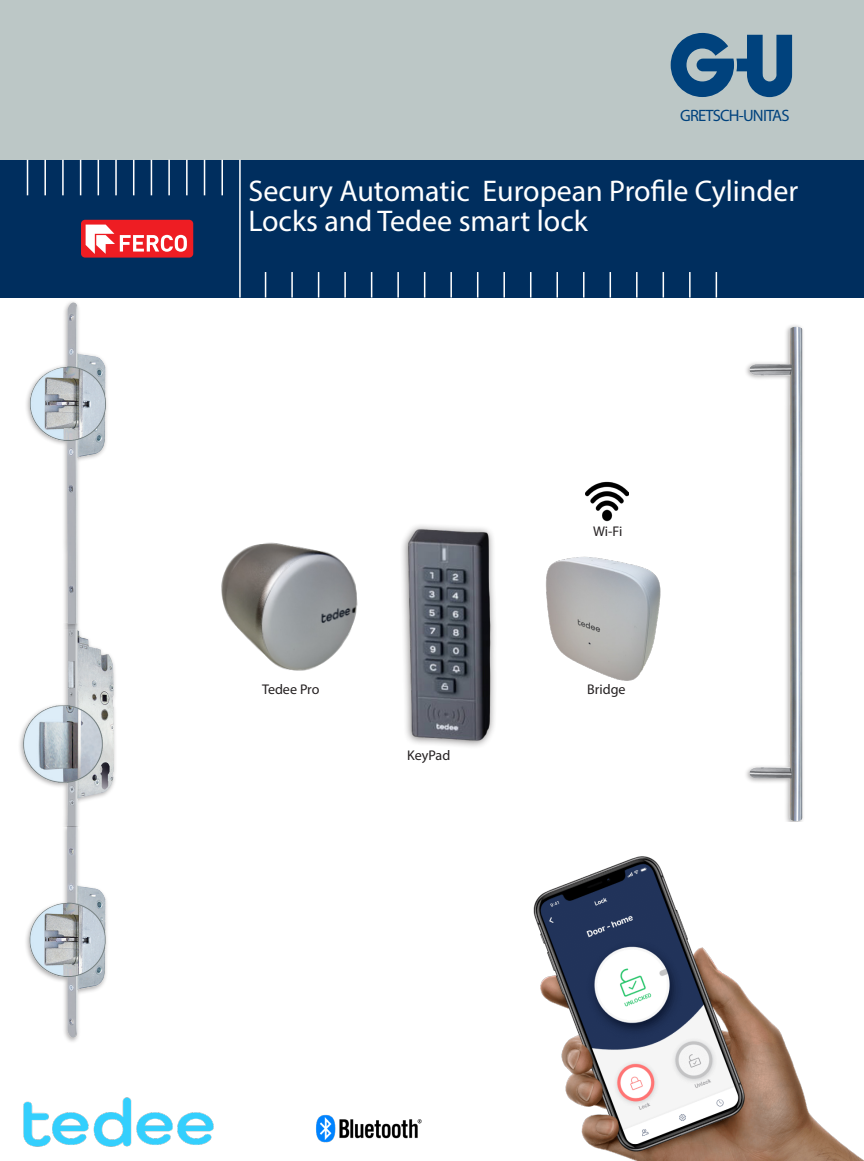
<style>
.page{position:relative;width:864px;height:1161px;background:#fff}
.page>*{position:absolute;margin:0;border:0;box-sizing:border-box;transform-origin:0 0}
.t1{font:30px/30px "Myriad Pro";color:#fff}
.t2{font:16.5px "Myriad Pro";letter-spacing:-.05em;color:#00427d}
.t3{font:14.1px "Myriad Pro";color:#231f20}
</style>
<div class="page">
<div style="left:0;top:0;width:864px;height:167px;background:#bcc7c6"></div>
<div style="left:0;top:160px;width:864px;height:138px;background:#002e5e"></div>
<hr style="left:27px;top:160px;width:1px;height:35px;background:#fff">
<hr style="left:44px;top:160px;width:2px;height:35px;background:#fff">
<hr style="left:62px;top:160px;width:2px;height:35px;background:#fff">
<hr style="left:80px;top:160px;width:1px;height:35px;background:#fff">
<hr style="left:98px;top:160px;width:1px;height:35px;background:#fff">
<hr style="left:115px;top:160px;width:2px;height:35px;background:#fff">
<hr style="left:133px;top:160px;width:1px;height:35px;background:#fff">
<hr style="left:151px;top:160px;width:1px;height:35px;background:#fff">
<hr style="left:168px;top:160px;width:2px;height:35px;background:#fff">
<hr style="left:186px;top:160px;width:2px;height:35px;background:#fff">
<svg style="left:265px;top:272px;width:1px;height:26px"></svg>
<hr style="left:291px;top:272px;width:2px;height:26px;background:#fff">
<svg style="left:318px;top:272px;width:1px;height:26px"></svg>
<hr style="left:344px;top:272px;width:2px;height:26px;background:#fff">
<svg style="left:371px;top:272px;width:1px;height:26px"></svg>
<hr style="left:397px;top:272px;width:2px;height:26px;background:#fff">
<svg style="left:424px;top:272px;width:1px;height:26px"></svg>
<hr style="left:450px;top:272px;width:2px;height:26px;background:#fff">
<svg style="left:477px;top:272px;width:1px;height:26px"></svg>
<hr style="left:503px;top:272px;width:2px;height:26px;background:#fff">
<svg style="left:530px;top:272px;width:1px;height:26px"></svg>
<svg style="left:557px;top:272px;width:1px;height:26px"></svg>
<hr style="left:583px;top:272px;width:2px;height:26px;background:#fff">
<svg style="left:610px;top:272px;width:1px;height:26px"></svg>
<hr style="left:636px;top:272px;width:2px;height:26px;background:#fff">
<svg style="left:663px;top:272px;width:1px;height:26px"></svg>
<hr style="left:689px;top:272px;width:2px;height:26px;background:#fff">
<svg style="left:716px;top:272px;width:1px;height:26px"></svg>
<hr style="left:204px;top:160px;width:1px;height:35px;background:#fff">
<hr style="left:221px;top:160px;width:2px;height:35px;background:#fff">
<hr style="left:239px;top:160px;width:2px;height:138px;background:#fff">
<div style="left:81px;top:220px;width:112px;height:38px;background:#ee1d23;border-radius:4px"></div>
<svg style="left:86px;top:225px;width:101px;height:29px"></svg>
<svg style="left:671px;top:33px;width:121px;height:64px"></svg>
<img style="left:316px;top:1114px;width:106px;height:29px">
<img style="left:29px;top:827px;width:77px;height:211px">
<img style="left:749px;top:327px;width:54px;height:495px">
<div style="left:17px;top:624px;width:100px;height:203px;background:#231f20;opacity:.35"></div>
<img style="left:22px;top:628px;width:92px;height:198px">
<div style="left:17px;top:300px;width:100px;height:328px;background:#fff"></div>
<img style="left:29px;top:303px;width:77px;height:321px">
<img style="left:23px;top:1097px;width:191px;height:50px">
<img style="left:533px;top:856px;width:331px;height:305px">
<img style="left:221px;top:542px;width:137px;height:129px">
<img style="left:402px;top:525px;width:93px;height:222px">
<img style="left:546px;top:556px;width:115px;height:125px">
<img style="left:585px;top:481px;width:44px;height:41px">
<p class="t2" style="left:680px;top:105px;width:111px">GRETSCH-UNITAS</p>
<p class="t1" style="left:248px;top:176px;width:551px">Secury Automatic European Profile Cylinder<br>Locks and Tedee smart lock</p>
<p class="t3" style="left:593px;top:522px;width:31px">Wi-Fi</p>
<p class="t3" style="left:262px;top:681px;width:59px">Tedee Pro</p>
<p class="t3" style="left:587px;top:681px;width:40px">Bridge</p>
<p class="t3" style="left:407px;top:747px;width:45px">KeyPad</p>
</div>
